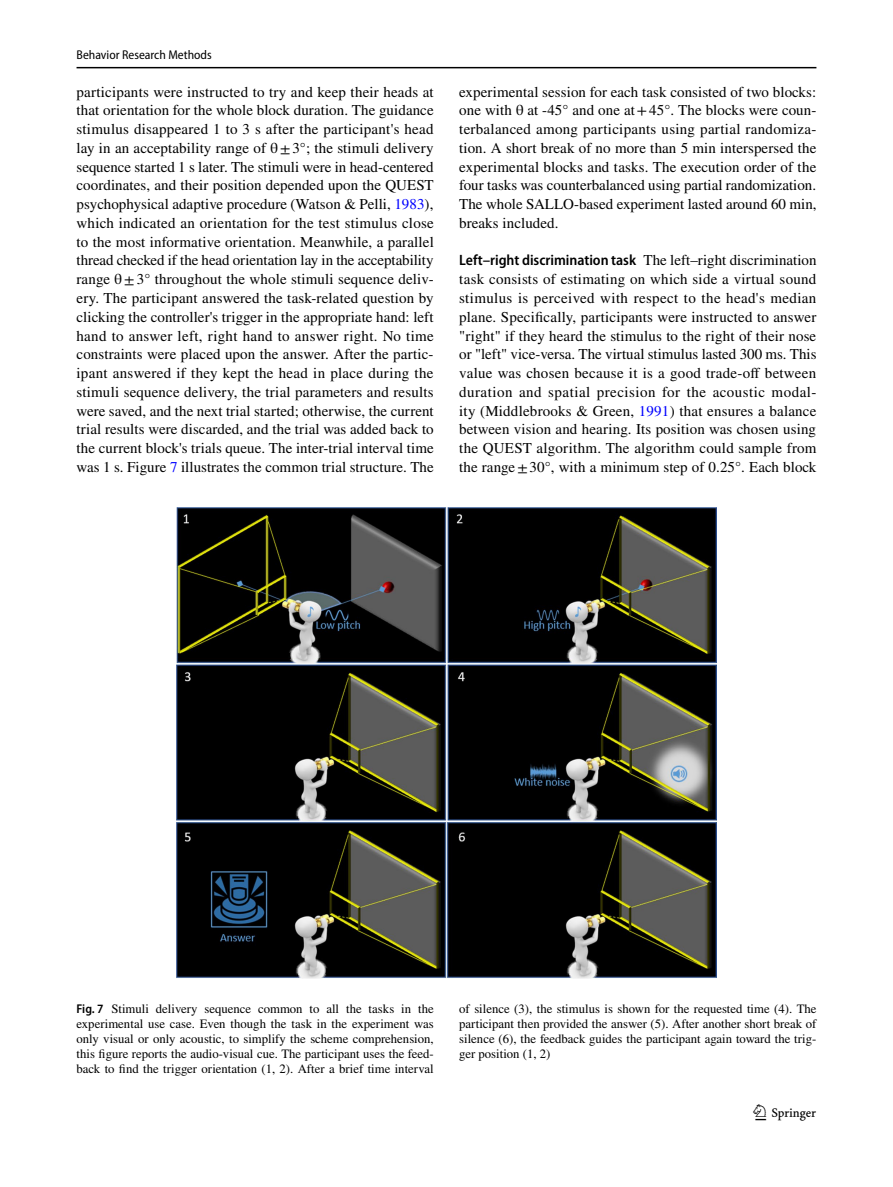
<style>
.page{position:relative;width:893px;height:1187px;background:#fff}
.page>*{position:absolute;margin:0;border:0;box-sizing:border-box;transform-origin:0 0}
.t1{font:22.5px "Springnew Regular 3";color:#000}
.t2{font:15px/18.8px "STIX";letter-spacing:.005em;color:#000;text-align:justify}
.t3{font:600 semi-condensed 15px "Myriad Pro";color:#000}
.t4{font:12.75px/15px "STIX";color:#000;text-align:justify}
.t5{font:semi-condensed 12.75px "Myriad Pro";color:#000}
.s1{color:#00f}
.s2{font-family:"STIX";font-weight:400;font-stretch:normal}
.s3{font-family:"Myriad Pro";font-weight:600;font-stretch:semi-condensed}
</style>
<div class="page">
<hr style="left:77px;top:67px;width:739px;height:1px;background:#000">
<img style="left:176px;top:507px;width:540px;height:471px">
<p class="t5" style="left:77px;top:48px;width:137px">Behavior Research Methods</p>
<p class="t2" style="left:77px;top:83px;width:359px">participants were instructed to try and keep their heads at that orientation for the whole block duration. The guidance stimulus disappeared 1 to 3 s after the participant's head lay in an acceptability range of θ±3°; the stimuli delivery sequence started 1 s later. The stimuli were in head-centered coordinates, and their position depended upon the QUEST psychophysical adaptive procedure (Watson &amp; Pelli, <span class="s1">1983</span>), which indicated an orientation for the test stimulus close to the most informative orientation. Meanwhile, a parallel thread checked if the head orientation lay in the acceptability range θ±3° throughout the whole stimuli sequence deliv&shy;ery. The participant answered the task-related question by clicking the controller's trigger in the appropriate hand: left hand to answer left, right hand to answer right. No time constraints were placed upon the answer. After the partic&shy;ipant answered if they kept the head in place during the stimuli sequence delivery, the trial parameters and results were saved, and the next trial started; otherwise, the current trial results were discarded, and the trial was added back to the current block's trials queue. The inter-trial interval time was 1 s. Figure <span class="s1">7</span> illustrates the common trial structure. The</p>
<p class="t2" style="left:459px;top:83px;width:359px">experimental session for each task consisted of two blocks: one with θ at -45° and one at+45°. The blocks were coun&shy;terbalanced among participants using partial randomiza&shy;tion. A short break of no more than 5 min interspersed the experimental blocks and tasks. The execution order of the four tasks was counterbalanced using partial randomization.<br>The whole SALLO-based experiment lasted around 60 min, breaks included.</p>
<p class="t3" style="left:459px;top:252px;width:359px">Left–right discrimination task <span class="s2">The left–right discrimination</span></p>
<p class="t2" style="left:459px;top:271px;width:359px">task consists of estimating on which side a virtual sound stimulus is perceived with respect to the head's median plane. Specifically, participants were instructed to answer "right" if they heard the stimulus to the right of their nose or "left" vice-versa. The virtual stimulus lasted 300 ms. This value was chosen because it is a good trade-off between duration and spatial precision for the acoustic modal&shy;ity (Middlebrooks &amp; Green, <span class="s1">1991</span>) that ensures a balance between vision and hearing. Its position was chosen using the QUEST algorithm. The algorithm could sample from the range±30°, with a minimum step of 0.25°. Each block</p>
<p class="t4" style="left:77px;top:1002px;width:359px"><span class="s3">Fig. 7</span> Stimuli delivery sequence common to all the tasks in the experimental use case. Even though the task in the experiment was only visual or only acoustic, to simplify the scheme comprehension, this figure reports the audio-visual cue. The participant uses the feed&shy;back to find the trigger orientation (1, 2). After a brief time interval</p>
<p class="t4" style="left:459px;top:1002px;width:359px">of silence (3), the stimulus is shown for the requested time (4). The participant then provided the answer (5). After another short break of silence (6), the feedback guides the participant again toward the trig&shy;ger position (1, 2)</p>
<h1 class="t1" style="left:755px;top:1104px;width:62px">1 3</h1>
</div>
